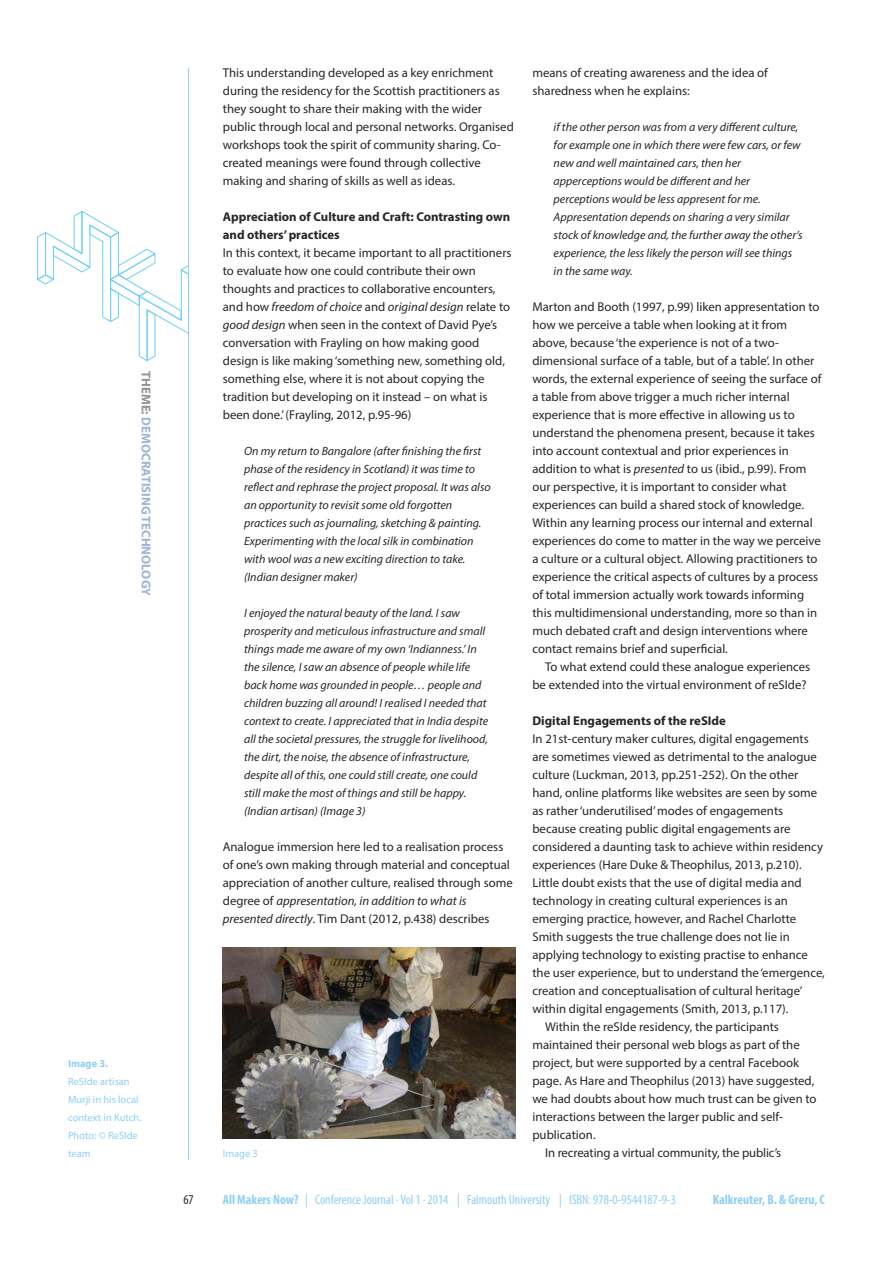
<style>
.page{position:relative;width:893px;height:1263px;background:#fff}
.page>*{position:absolute;margin:0;border:0;box-sizing:border-box;transform-origin:0 0}
.t1{font:condensed 13.5px "Myriad Pro";color:#8fcff5}
.t2{font:700 condensed 13.5px "Myriad Pro";color:#8fcff5}
.t3{font:condensed 13.5px "Myriad Pro";color:#272627}
.t4{font:12.75px/18px "Myriad Pro";color:#272627}
.t5{font:700 12.75px/18px "Myriad Pro";color:#272627}
.t6{font:700 12.75px "Myriad Pro";color:#9db4d7}
.t7{font:italic 12px/18px "Myriad Pro";color:#272627}
.t8{font:10.5px/18px "Myriad Pro";color:#8fcff5}
.t9{font:700 10.5px "Myriad Pro";color:#8fcff5}
.s1{color:#939393}
.s2{font-style:italic}
.s3{font-weight:700}
.s4{font-style:italic;font-stretch:normal}
</style>
<div class="page">
<svg style="left:37px;top:211px;width:151px;height:151px"></svg>
<hr style="left:188px;top:68px;width:1px;height:1092px;background:#8fcff5">
<img style="left:223px;top:947px;width:292px;height:191px">
<p class="t6" style="left:151px;top:371px;width:226px;rotate:90deg"><span class="s1">THEME:</span> DEMOCRATISING TECHNOLOGY</p>
<p class="t9" style="left:68px;top:1060px;width:41px">Image 3.</p>
<p class="t8" style="left:68px;top:1073px;width:75px">ReSIde artisan<br>Murji in his local context in Kutch.<br>Photo: © ReSIde team</p>
<p class="t4" style="left:532px;top:65px;width:237px">means of creating awareness and the idea of sharedness when he explains:</p>
<p class="t7" style="left:554px;top:119px;width:250px">if the other person was from a very different culture, for example one in which there were few cars, or few new and well maintained cars, then her apperceptions would be different and her perceptions would be less appresent for me.<br>Appresentation depends on sharing a very similar stock of knowledge and, the further away the other’s experience, the less likely the person will see things in the same way.</p>
<p class="t4" style="left:532px;top:299px;width:290px">Marton and Booth (1997, p.99) liken appresentation to how we perceive a table when looking at it from above, because ‘the experience is not of a two&shy;dimensional surface of a table, but of a table’. In other words, the external experience of seeing the surface of a table from above trigger a much richer internal experience that is more effective in allowing us to understand the phenomena present, because it takes into account contextual and prior experiences in addition to what is <span class="s2">presented</span> to us (ibid., p.99). From our perspective, it is important to consider what experiences can build a shared stock of knowledge.<br>Within any learning process our internal and external experiences do come to matter in the way we perceive a culture or a cultural object. Allowing practitioners to experience the critical aspects of cultures by a process of total immersion actually work towards informing this multidimensional understanding, more so than in much debated craft and design interventions where contact remains brief and superficial.</p>
<p class="t4" style="left:532px;top:659px;width:279px;text-align:right">To what extend could these analogue experiences be extended into the virtual environment of reSIde?</p>
<p class="t5" style="left:532px;top:713px;width:195px">Digital Engagements of the reSIde</p>
<p class="t4" style="left:532px;top:731px;width:278px">In 21st-century maker cultures, digital engagements</p>
<p class="t4" style="left:532px;top:749px;width:286px">are sometimes viewed as detrimental to the analogue</p>
<p class="t4" style="left:532px;top:767px;width:267px">culture (Luckman, 2013, pp.251-252). On the other</p>
<p class="t4" style="left:532px;top:785px;width:286px">hand, online platforms like websites are seen by some</p>
<p class="t4" style="left:532px;top:803px;width:252px">as rather‘underutilised’modes of engagements</p>
<p class="t4" style="left:532px;top:821px;width:260px">because creating public digital engagements are</p>
<p class="t4" style="left:532px;top:839px;width:292px">considered a daunting task to achieve within residency</p>
<p class="t4" style="left:532px;top:857px;width:271px">experiences (Hare Duke &amp; Theophilus, 2013, p.210).</p>
<p class="t4" style="left:532px;top:875px;width:271px">Little doubt exists that the use of digital media and</p>
<p class="t4" style="left:532px;top:893px;width:257px">technology in creating cultural experiences is an</p>
<p class="t4" style="left:532px;top:911px;width:265px">emerging practice, however, and Rachel Charlotte</p>
<p class="t4" style="left:532px;top:929px;width:259px">Smith suggests the true challenge does not lie in</p>
<p class="t4" style="left:532px;top:947px;width:277px">applying technology to existing practise to enhance</p>
<p class="t4" style="left:532px;top:965px;width:294px">the user experience, but to understand the ‘emergence,</p>
<p class="t4" style="left:532px;top:983px;width:272px">creation and conceptualisation of cultural heritage’</p>
<p class="t4" style="left:532px;top:1001px;width:258px">within digital engagements (Smith, 2013, p.117).</p>
<p class="t4" style="left:545px;top:1019px;width:235px">Within the reSIde residency, the participants</p>
<p class="t4" style="left:532px;top:1037px;width:269px">maintained their personal web blogs as part of the</p>
<p class="t4" style="left:532px;top:1055px;width:268px">project, but were supported by a central Facebook</p>
<p class="t4" style="left:532px;top:1073px;width:283px">page. As Hare and Theophilus (2013) have suggested,</p>
<p class="t4" style="left:532px;top:1091px;width:286px">we had doubts about how much trust can be given to</p>
<p class="t4" style="left:532px;top:1109px;width:252px">interactions between the larger public and self-</p>
<p class="t4" style="left:532px;top:1127px;width:65px">publication.</p>
<p class="t4" style="left:545px;top:1145px;width:238px">In recreating a virtual community, the public’s</p>
<p class="t4" style="left:223px;top:65px;width:293px">This understanding developed as a key enrichment during the residency for the Scottish practitioners as they sought to share their making with the wider public through local and personal networks. Organised workshops took the spirit of community sharing. Co&shy;created meanings were found through collective making and sharing of skills as well as ideas.</p>
<p class="t5" style="left:223px;top:209px;width:289px">Appreciation of Culture and Craft: Contrasting own and others’practices</p>
<p class="t4" style="left:223px;top:245px;width:290px">In this context, it became important to all practitioners to evaluate how one could contribute their own thoughts and practices to collaborative encounters, and how <span class="s2">freedom of choice</span> and <span class="s2">original design</span> relate to <span class="s2">good design</span> when seen in the context of David Pye’s conversation with Frayling on how making good design is like making‘something new, something old, something else, where it is not about copying the tradition but developing on it instead – on what is been done.’(Frayling, 2012, p.95-96)</p>
<p class="t7" style="left:244px;top:443px;width:248px">On my return to Bangalore (after finishing the first phase of the residency in Scotland) it was time to reflect and rephrase the project proposal. It was also an opportunity to revisit some old forgotten practices such as journaling, sketching &amp; painting.<br>Experimenting with the local silk in combination with wool was a new exciting direction to take. (Indian designer maker)</p>
<p class="t7" style="left:244px;top:605px;width:246px">I enjoyed the natural beauty of the land. I saw prosperity and meticulous infrastructure and small things made me aware of my own ‘Indianness.’ In the silence, I saw an absence of people while life back home was grounded in people… people and children buzzing all around! I realised I needed that context to create. I appreciated that in India despite all the societal pressures, the struggle for livelihood, the dirt, the noise, the absence of infrastructure, despite all of this, one could still create, one could still make the most of things and still be happy. (Indian artisan) (Image 3)</p>
<p class="t4" style="left:223px;top:839px;width:291px">Analogue immersion here led to a realisation process of one’s own making through material and conceptual appreciation of another culture, realised through some degree of <span class="s2">appresentation, in addition to what is presented directly</span>. Tim Dant (2012, p.438) describes</p>
<p class="t8" style="left:223px;top:1145px;width:37px">Image 3</p>
<p class="t1" style="left:223px;top:1195px;width:455px"><span class="s3">All Makers Now?</span> <span class="s4">|</span> Conference Journal . Vol 1 . 2014 <span class="s4">|</span> Falmouth University <span class="s4">|</span> ISBN: 978-0-9544187-9-3</p>
<p class="t3" style="left:183px;top:1195px;width:12px">67</p>
<p class="t2" style="left:713px;top:1195px;width:114px">Kalkreuter, B. &amp; Greru, C</p>
</div>
